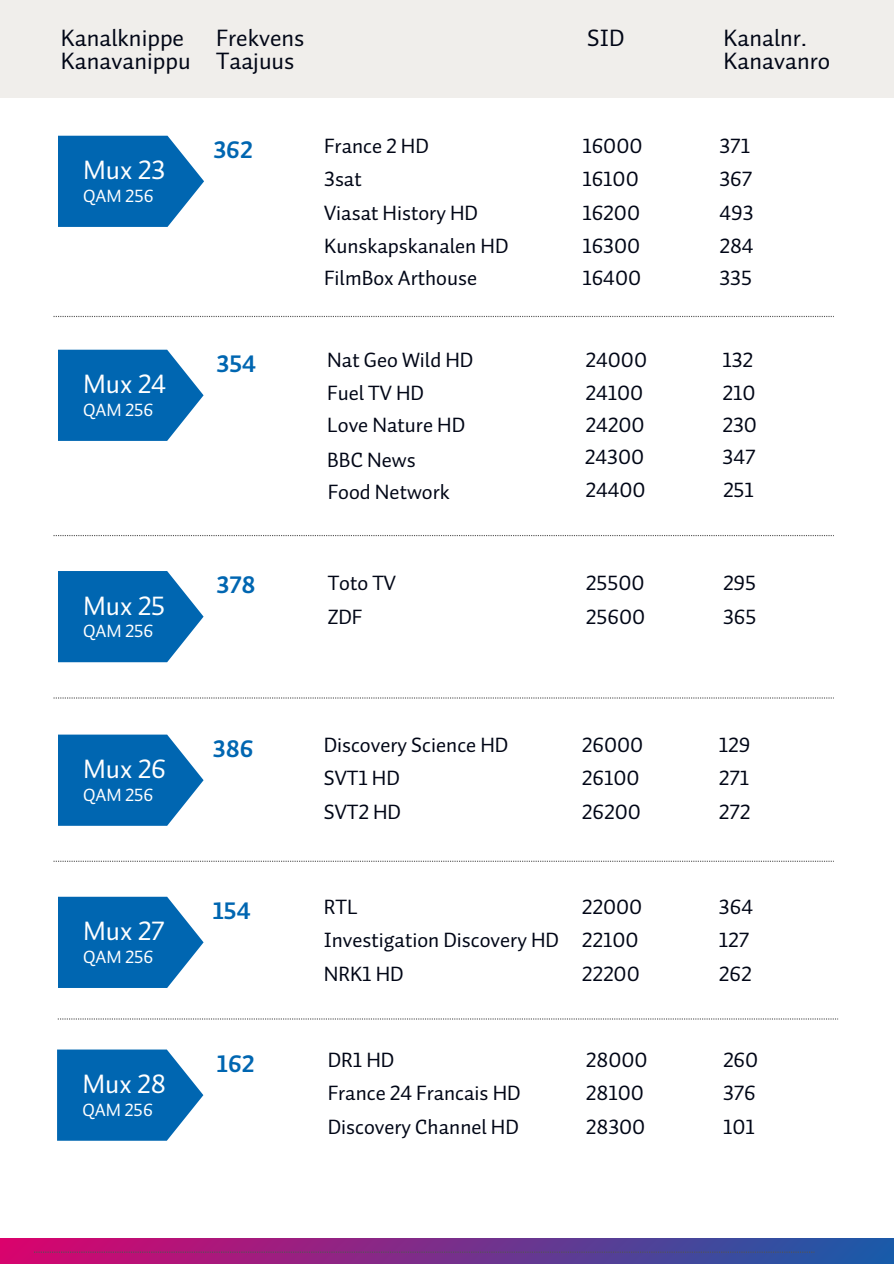
<style>
.page{position:relative;width:894px;height:1264px;background:#fff}
.page>*{position:absolute;margin:0;border:0;box-sizing:border-box;transform-origin:0 0}
.t1{font:27px "Finnet Auto";color:#fff}
.t2{font:24px/22.5px "Finnet Auto";color:#010616}
.t3{font:700 24px "Finnet Auto";color:#0066b1}
.t4{font:21px "Finnet Auto";color:#010616}
.t5{font:18px "Finnet Auto";color:#fff}
</style>
<div class="page">
<svg style="left:0;top:1238px;width:893px;height:25px;background:#782f8a"></svg>
<div style="left:58px;top:136px;width:146px;height:91px;background:#0066b1"></div>
<svg style="left:34px;top:1251px;width:780px;height:1px"></svg>
<svg style="left:53px;top:316px;width:779px;height:1px"></svg>
<div style="left:58px;top:734px;width:145px;height:91px;background:#0066b1"></div>
<svg style="left:53px;top:860px;width:779px;height:1px"></svg>
<div style="left:58px;top:896px;width:145px;height:91px;background:#0066b1"></div>
<div style="left:58px;top:350px;width:145px;height:91px;background:#0066b1"></div>
<svg style="left:53px;top:535px;width:779px;height:1px"></svg>
<div style="left:58px;top:571px;width:145px;height:91px;background:#0066b1"></div>
<svg style="left:53px;top:697px;width:779px;height:1px"></svg>
<div style="left:0;top:0;width:893px;height:97px;background:#f0eeeb"></div>
<div style="left:57px;top:1049px;width:146px;height:91px;background:#0066b1"></div>
<svg style="left:58px;top:1018px;width:778px;height:1px"></svg>
<p class="t2" style="left:61px;top:27px;width:131px">Kanalknippe<br>Kanavanippu</p>
<p class="t2" style="left:216px;top:27px;width:90px">Frekvens<br>Taajuus</p>
<p class="t2" style="left:587px;top:27px;width:39px">SID</p>
<p class="t2" style="left:723px;top:27px;width:108px">Kanalnr.<br>Kanavanro</p>
<p class="t1" style="left:83px;top:154px;width:83px">Mux 23</p>
<p class="t5" style="left:83px;top:185px;width:72px">QAM 256</p>
<p class="t1" style="left:83px;top:368px;width:85px">Mux 24</p>
<p class="t5" style="left:83px;top:399px;width:72px">QAM 256</p>
<p class="t1" style="left:83px;top:589px;width:84px">Mux 25</p>
<p class="t5" style="left:83px;top:620px;width:72px">QAM 256</p>
<p class="t1" style="left:83px;top:753px;width:85px">Mux 26</p>
<p class="t5" style="left:83px;top:784px;width:72px">QAM 256</p>
<p class="t1" style="left:83px;top:915px;width:83px">Mux 27</p>
<p class="t5" style="left:83px;top:946px;width:72px">QAM 256</p>
<p class="t1" style="left:82px;top:1068px;width:85px">Mux 28</p>
<p class="t5" style="left:82px;top:1098px;width:72px">QAM 256</p>
<p class="t3" style="left:213px;top:136px;width:41px">362</p>
<p class="t4" style="left:324px;top:133px;width:106px">France 2 HD</p>
<p class="t4" style="left:582px;top:133px;width:62px">16000</p>
<p class="t4" style="left:719px;top:133px;width:32px">371</p>
<p class="t4" style="left:324px;top:166px;width:39px">3sat</p>
<p class="t4" style="left:582px;top:166px;width:58px">16100</p>
<p class="t4" style="left:719px;top:166px;width:34px">367</p>
<p class="t4" style="left:324px;top:201px;width:155px">Viasat History HD</p>
<p class="t4" style="left:582px;top:201px;width:59px">16200</p>
<p class="t4" style="left:719px;top:201px;width:36px">493</p>
<p class="t4" style="left:324px;top:233px;width:186px">Kunskapskanalen HD</p>
<p class="t4" style="left:582px;top:233px;width:59px">16300</p>
<p class="t4" style="left:719px;top:233px;width:36px">284</p>
<p class="t4" style="left:324px;top:265px;width:154px">FilmBox Arthouse</p>
<p class="t4" style="left:582px;top:265px;width:60px">16400</p>
<p class="t4" style="left:719px;top:265px;width:34px">335</p>
<p class="t3" style="left:216px;top:349px;width:41px">354</p>
<p class="t4" style="left:327px;top:347px;width:148px">Nat Geo Wild HD</p>
<p class="t4" style="left:585px;top:347px;width:63px">24000</p>
<p class="t4" style="left:722px;top:347px;width:32px">132</p>
<p class="t4" style="left:327px;top:380px;width:98px">Fuel TV HD</p>
<p class="t4" style="left:585px;top:380px;width:59px">24100</p>
<p class="t4" style="left:722px;top:380px;width:34px">210</p>
<p class="t4" style="left:327px;top:412px;width:139px">Love Nature HD</p>
<p class="t4" style="left:585px;top:412px;width:61px">24200</p>
<p class="t4" style="left:722px;top:412px;width:36px">230</p>
<p class="t4" style="left:327px;top:447px;width:90px">BBC News</p>
<p class="t4" style="left:584px;top:445px;width:61px">24300</p>
<p class="t4" style="left:722px;top:445px;width:34px">347</p>
<p class="t3" style="left:216px;top:571px;width:41px">378</p>
<p class="t4" style="left:327px;top:480px;width:123px">Food Network</p>
<p class="t4" style="left:585px;top:477px;width:62px">24400</p>
<p class="t4" style="left:722px;top:477px;width:32px">251</p>
<p class="t4" style="left:327px;top:571px;width:70px">Toto TV</p>
<p class="t4" style="left:585px;top:571px;width:60px">25500</p>
<p class="t4" style="left:722px;top:571px;width:35px">295</p>
<p class="t4" style="left:327px;top:604px;width:36px">ZDF</p>
<p class="t4" style="left:585px;top:604px;width:61px">25600</p>
<p class="t4" style="left:722px;top:604px;width:35px">365</p>
<p class="t3" style="left:213px;top:734px;width:42px">386</p>
<p class="t4" style="left:323px;top:732px;width:186px">Discovery Science HD</p>
<p class="t4" style="left:581px;top:732px;width:63px">26000</p>
<p class="t4" style="left:718px;top:732px;width:33px">129</p>
<p class="t4" style="left:323px;top:765px;width:78px">SVT1 HD</p>
<p class="t4" style="left:581px;top:765px;width:59px">26100</p>
<p class="t4" style="left:718px;top:765px;width:32px">271</p>
<p class="t4" style="left:323px;top:799px;width:79px">SVT2 HD</p>
<p class="t4" style="left:581px;top:799px;width:60px">26200</p>
<p class="t4" style="left:718px;top:799px;width:33px">272</p>
<p class="t3" style="left:213px;top:896px;width:39px">154</p>
<p class="t4" style="left:323px;top:894px;width:35px">RTL</p>
<p class="t4" style="left:581px;top:894px;width:62px">22000</p>
<p class="t4" style="left:718px;top:894px;width:36px">364</p>
<p class="t4" style="left:323px;top:927px;width:316px">Investigation Discovery HD 22100</p>
<p class="t4" style="left:718px;top:927px;width:32px">127</p>
<p class="t4" style="left:323px;top:961px;width:81px">NRK1 HD</p>
<p class="t4" style="left:581px;top:961px;width:59px">22200</p>
<p class="t4" style="left:718px;top:961px;width:34px">262</p>
<p class="t3" style="left:217px;top:1049px;width:39px">162</p>
<p class="t4" style="left:327px;top:1047px;width:68px">DR1 HD</p>
<p class="t4" style="left:585px;top:1047px;width:63px">28000</p>
<p class="t4" style="left:722px;top:1047px;width:37px">260</p>
<p class="t4" style="left:327px;top:1080px;width:194px">France 24 Francais HD</p>
<p class="t4" style="left:585px;top:1080px;width:59px">28100</p>
<p class="t4" style="left:722px;top:1080px;width:34px">376</p>
<p class="t4" style="left:327px;top:1114px;width:193px">Discovery Channel HD</p>
<p class="t4" style="left:585px;top:1114px;width:61px">28300</p>
<p class="t4" style="left:722px;top:1114px;width:33px">101</p>
</div>
